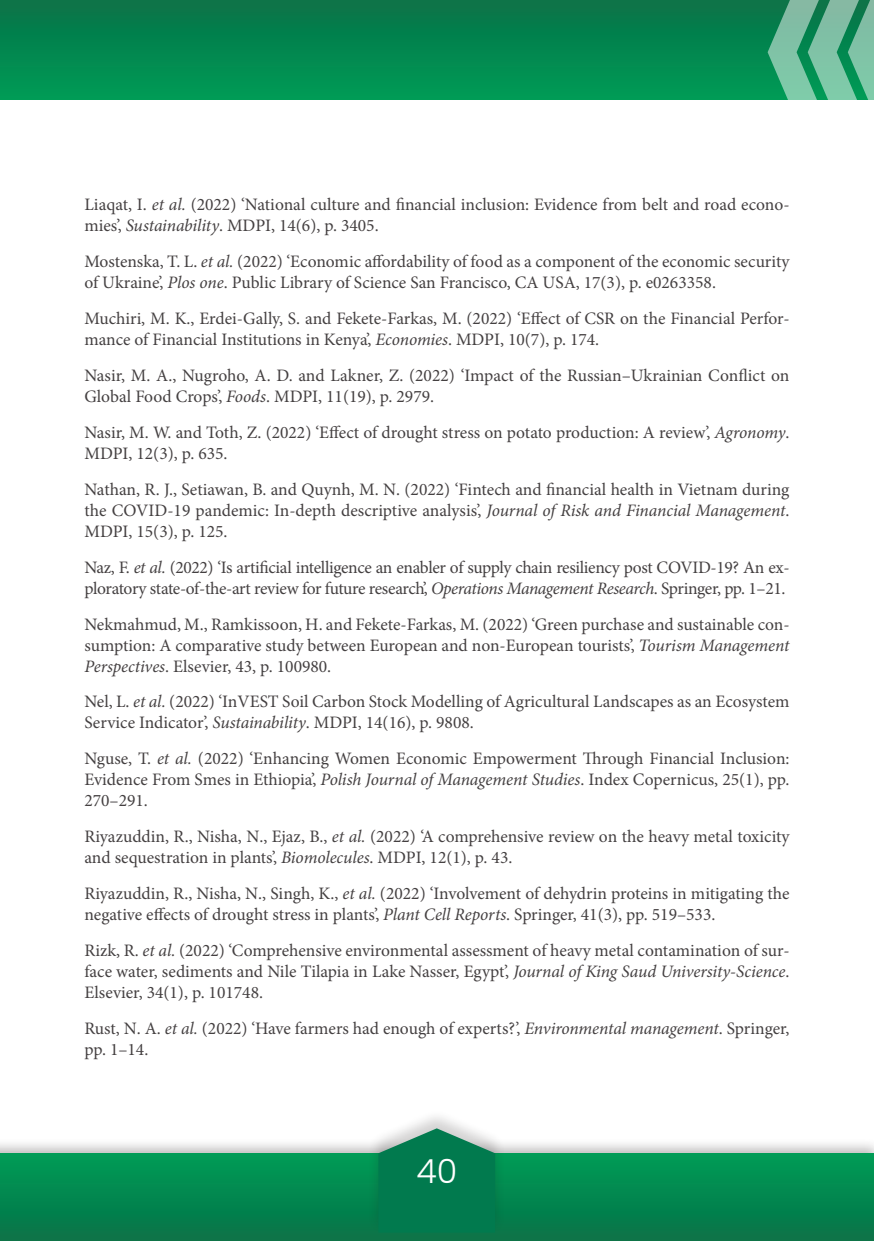
<style>
.page{position:relative;width:874px;height:1241px;background:#fff}
.page>*{position:absolute;margin:0;border:0;box-sizing:border-box;transform-origin:0 0}
.t1{font:300 33.25px "Poppins";color:#fff}
.t2{font:17.5px/21px "Minion Pro";color:#444041}
.t3{font:17.5px/21px "Minion Pro";letter-spacing:-.02em;color:#444041}
.s1{font-style:italic}
</style>
<div class="page">
<div style="left:0;top:1137px;width:873px;height:103px;background:#241f1f;opacity:.3"></div>
<div style="left:0;top:1153px;width:873px;height:87px;background:linear-gradient(to bottom,#009c56,#087248)"></div>
<div style="left:367px;top:1108px;width:138px;height:125px;background:#241f1f;opacity:.2"></div>
<svg style="left:378px;top:1128px;width:117px;height:104px;background:#1c8660"></svg>
<div style="left:0;top:0;width:873px;height:99px;background:linear-gradient(to bottom,#097247,#009b56)"></div>
<svg style="left:767px;top:0;width:106px;height:100px;background:#58ae89"></svg>
<p class="t2" style="left:84px;top:194px;width:706px">Liaqat, I. <span class="s1">et al.</span> (2022) ‘National culture and financial inclusion: Evidence from belt and road econo&shy;mies’, <span class="s1">Sustainability</span>. MDPI, 14(6), p. 3405.</p>
<p class="t2" style="left:84px;top:251px;width:706px">Mostenska, T. L. <span class="s1">et al.</span> (2022) ‘Economic affordability of food as a component of the economic security of Ukraine’, <span class="s1">Plos one</span>. Public Library of Science San Francisco, CA USA, 17(3), p. e0263358.</p>
<p class="t2" style="left:84px;top:308px;width:706px">Muchiri, M. K., Erdei-Gally, S. and Fekete-Farkas, M. (2022) ‘Effect of CSR on the Financial Perfor&shy;mance of Financial Institutions in Kenya’, <span class="s1">Economies</span>. MDPI, 10(7), p. 174.</p>
<p class="t2" style="left:84px;top:365px;width:706px">Nasir, M. A., Nugroho, A. D. and Lakner, Z. (2022) ‘Impact of the Russian–Ukrainian Conflict on<br>Global Food Crops’, <span class="s1">Foods</span>. MDPI, 11(19), p. 2979.</p>
<p class="t2" style="left:84px;top:421px;width:706px">Nasir, M. W. and Toth, Z. (2022) ‘Effect of drought stress on potato production: A review’, <span class="s1">Agronomy</span>.<br>MDPI, 12(3), p. 635.</p>
<p class="t2" style="left:84px;top:478px;width:706px;text-align:justify">Nathan, R. J., Setiawan, B. and Quynh, M. N. (2022) ‘Fintech and financial health in Vietnam during the COVID-19 pandemic: In-depth descriptive analysis’, <span class="s1">Journal of Risk and Financial Management</span>.<br>MDPI, 15(3), p. 125.</p>
<p class="t3" style="left:84px;top:556px;width:706px">Naz, F. <span class="s1">et al.</span> (2022) ‘Is artificial intelligence an enabler of supply chain resiliency post COVID-19? An ex&shy;ploratory state-of-the-art review for future research’, <span class="s1">Operations Management Research</span>. Springer, pp. 1–21.</p>
<p class="t2" style="left:84px;top:613px;width:706px;text-align:justify">Nekmahmud, M., Ramkissoon, H. and Fekete-Farkas, M. (2022) ‘Green purchase and sustainable con&shy;sumption: A comparative study between European and non-European tourists’, <span class="s1">Tourism Management Perspectives</span>. Elsevier, 43, p. 100980.</p>
<p class="t2" style="left:84px;top:691px;width:706px">Nel, L. <span class="s1">et al.</span> (2022) ‘InVEST Soil Carbon Stock Modelling of Agricultural Landscapes as an Ecosystem<br>Service Indicator’, <span class="s1">Sustainability</span>. MDPI, 14(16), p. 9808.</p>
<p class="t2" style="left:84px;top:748px;width:706px;text-align:justify">Nguse, T. <span class="s1">et al.</span> (2022) ‘Enhancing Women Economic Empowerment Through Financial Inclusion:<br>Evidence From Smes in Ethiopia’, <span class="s1">Polish Journal of Management Studies</span>. Index Copernicus, 25(1), pp.<br>270–291.</p>
<p class="t2" style="left:84px;top:826px;width:706px">Riyazuddin, R., Nisha, N., Ejaz, B., <span class="s1">et al.</span> (2022) ‘A comprehensive review on the heavy metal toxicity and sequestration in plants’, <span class="s1">Biomolecules</span>. MDPI, 12(1), p. 43.</p>
<p class="t2" style="left:84px;top:883px;width:706px">Riyazuddin, R., Nisha, N., Singh, K., <span class="s1">et al.</span> (2022) ‘Involvement of dehydrin proteins in mitigating the negative effects of drought stress in plants’, <span class="s1">Plant Cell Reports</span>. Springer, 41(3), pp. 519–533.</p>
<p class="t2" style="left:84px;top:939px;width:706px;text-align:justify">Rizk, R. <span class="s1">et al.</span> (2022) ‘Comprehensive environmental assessment of heavy metal contamination of sur&shy;face water, sediments and Nile Tilapia in Lake Nasser, Egypt’, <span class="s1">Journal of King Saud University-Science</span>.<br>Elsevier, 34(1), p. 101748.</p>
<p class="t2" style="left:84px;top:1017px;width:706px">Rust, N. A. <span class="s1">et al.</span> (2022) ‘Have farmers had enough of experts?’, <span class="s1">Environmental management</span>. Springer, pp. 1–14.</p>
<h1 class="t1" style="left:416px;top:1151px;width:42px">40</h1>
</div>
